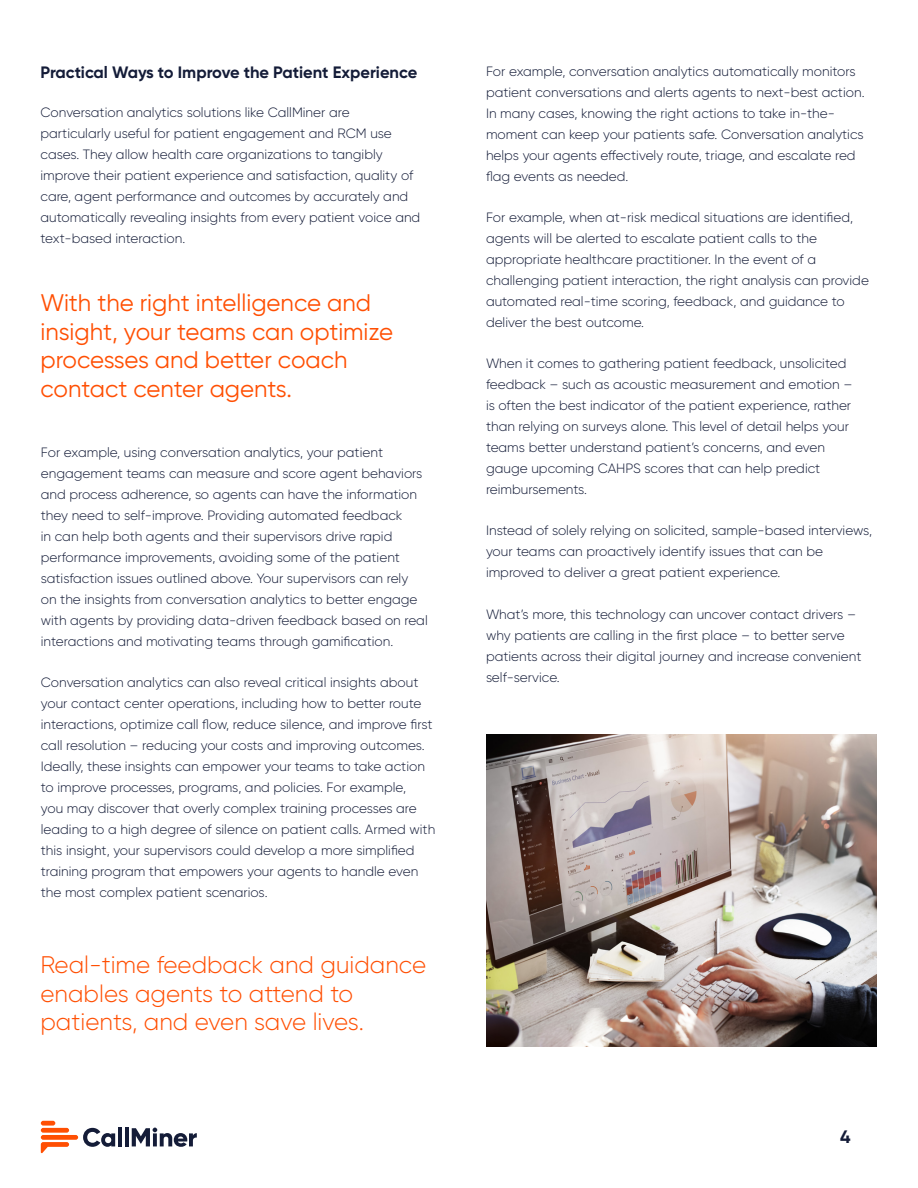
<style>
.page{position:relative;width:918px;height:1188px;background:#fff}
.page>*{position:absolute;margin:0;border:0;box-sizing:border-box;transform-origin:0 0}
.t1{font:24px/28.8px "Gilroy";color:#ff4f03}
.t2{font:300 24px/28.8px "Gilroy";color:#ff4f03}
.t3{font:700 18px "Gilroy";color:#141c38}
.H3_-_New_Chapter_-_B{font:700 16.5px "Gilroy";color:#141c38}
.BODY_COPY{font:300 13.5px/21px "Gilroy";color:#141c38}
</style>
<div class="page">
<div style="left:41px;top:1128px;width:28px;height:5px;background:#ff4f03;border-radius:2px"></div>
<svg style="left:41px;top:1142px;width:28px;height:12px"></svg>
<div style="left:41px;top:1121px;width:14px;height:5px;background:#ff4f03;border-radius:2px"></div>
<div style="left:41px;top:1135px;width:37px;height:5px;background:#ff4f03;border-radius:2px"></div>
<svg style="left:83px;top:1128px;width:32px;height:19px"></svg>
<hr style="left:118px;top:1127px;width:4px;height:19px;background:#141c38">
<hr style="left:125px;top:1127px;width:4px;height:19px;background:#141c38">
<svg style="left:132px;top:1128px;width:65px;height:19px"></svg>
<img style="left:486px;top:734px;width:390px;height:312px">
<p class="H3_-_New_Chapter_-_B" style="left:40px;top:62px;width:378px">Practical Ways to Improve the Patient Experience</p>
<p class="BODY_COPY" style="left:40px;top:102px;width:381px">Conversation analytics solutions like CallMiner are particularly useful for patient engagement and RCM use cases. They allow health care organizations to tangibly improve their patient experience and satisfaction, quality of care, agent performance and outcomes by accurately and automatically revealing insights from every patient voice and text-based interaction.</p>
<p class="t1" style="left:40px;top:288px;width:354px">With the right intelligence and insight, your teams can optimize processes and better coach contact center agents.</p>
<p class="BODY_COPY" style="left:41px;top:441px;width:388px">For example, using conversation analytics, your patient engagement teams can measure and score agent behaviors and process adherence, so agents can have the information they need to self-improve. Providing automated feedback<br>in can help both agents and their supervisors drive rapid performance improvements, avoiding some of the patient satisfaction issues outlined above. Your supervisors can rely<br>on the insights from conversation analytics to better engage with agents by providing data-driven feedback based on real interactions and motivating teams through gamification.</p>
<p class="BODY_COPY" style="left:41px;top:672px;width:396px">Conversation analytics can also reveal critical insights about your contact center operations, including how to better route interactions, optimize call flow, reduce silence, and improve first call resolution – reducing your costs and improving outcomes.<br>Ideally, these insights can empower your teams to take action to improve processes, programs, and policies. For example,<br>you may discover that overly complex training processes are leading to a high degree of silence on patient calls. Armed with this insight, your supervisors could develop a more simplified training program that empowers your agents to handle even the most complex patient scenarios.</p>
<p class="t2" style="left:40px;top:950px;width:387px">Real-time feedback and guidance enables agents to attend to patients, and even save lives.</p>
<p class="BODY_COPY" style="left:486px;top:60px;width:380px">For example, conversation analytics automatically monitors patient conversations and alerts agents to next-best action.<br>In many cases, knowing the right actions to take in-the&shy;moment can keep your patients safe. Conversation analytics helps your agents effectively route, triage, and escalate red flag events as needed.</p>
<p class="BODY_COPY" style="left:486px;top:206px;width:384px">For example, when at-risk medical situations are identified, agents will be alerted to escalate patient calls to the appropriate healthcare practitioner. In the event of a challenging patient interaction, the right analysis can provide automated real-time scoring, feedback, and guidance to deliver the best outcome.</p>
<p class="BODY_COPY" style="left:486px;top:353px;width:368px">When it comes to gathering patient feedback, unsolicited feedback – such as acoustic measurement and emotion – is often the best indicator of the patient experience, rather than relying on surveys alone. This level of detail helps your teams better understand patient’s concerns, and even gauge upcoming CAHPS scores that can help predict reimbursements.</p>
<p class="BODY_COPY" style="left:486px;top:520px;width:388px">Instead of solely relying on solicited, sample-based interviews, your teams can proactively identify issues that can be improved to deliver a great patient experience.</p>
<p class="BODY_COPY" style="left:486px;top:603px;width:377px">What’s more, this technology can uncover contact drivers – why patients are calling in the first place – to better serve patients across their digital journey and increase convenient self-service.</p>
<h2 class="t3" style="left:840px;top:1125px;width:12px">4</h2>
</div>
